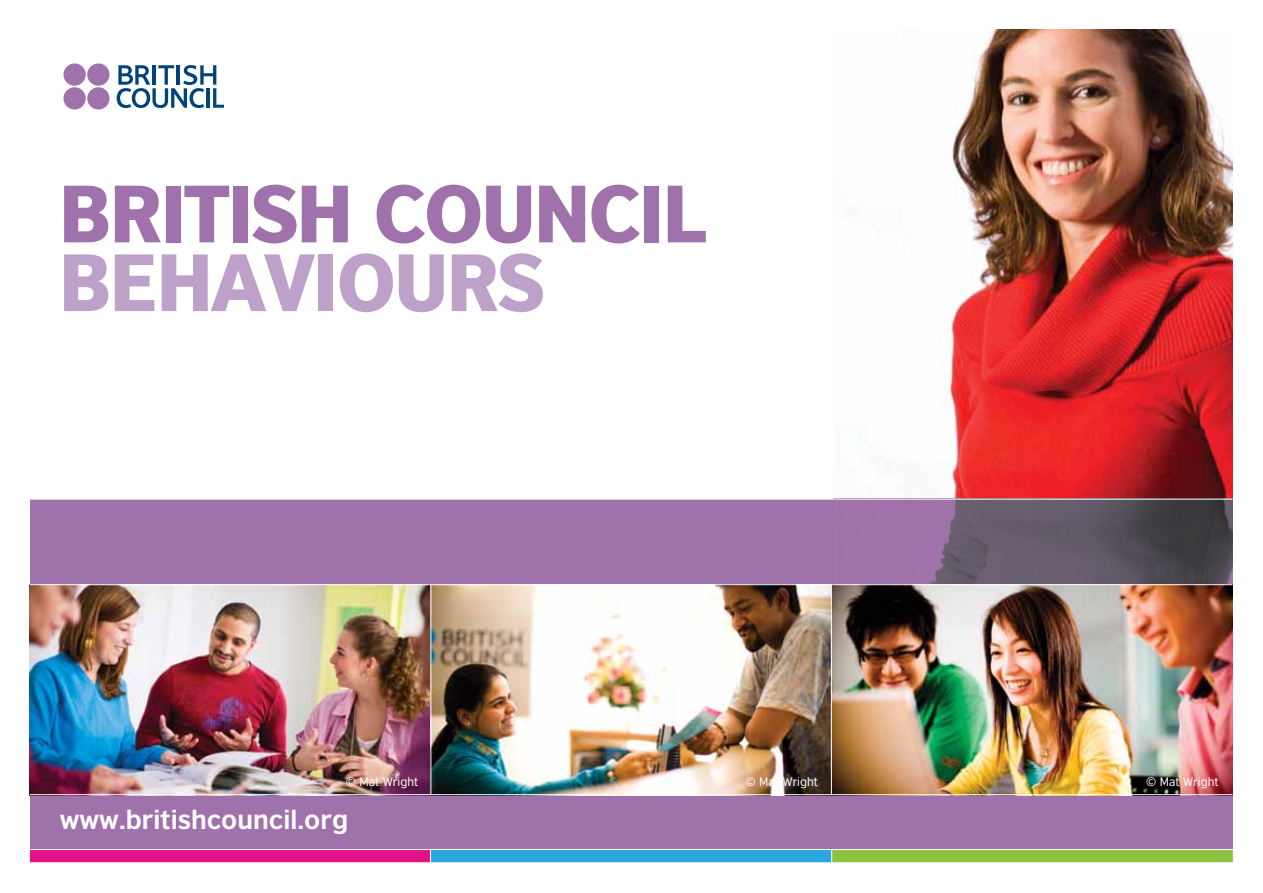
<style>
.page{position:relative;width:1263px;height:893px;background:#fff}
.page>*{position:absolute;margin:0;border:0;box-sizing:border-box;transform-origin:0 0}
.t1{font:900 76.35px "British Council Sans";letter-spacing:-.03em;color:#a072ac}
.t2{font:900 76.35px "British Council Sans";letter-spacing:-.03em;color:#bea1c8}
.t3{font:700 25.5px "British Council Sans";color:#fff}
.t4{font:11.7px "British Council Sans";color:#fff}
</style>
<div class="page">
<img style="left:834px;top:30px;width:398px;height:469px">
<div style="left:30px;top:793px;width:1202px;height:56px;background:#a072ac"></div>
<svg style="left:117px;top:65px;width:107px;height:43px"></svg>
<div style="left:63px;top:63px;width:23px;height:23px;background:#a072ac;border-radius:50%"></div>
<div style="left:87px;top:63px;width:22px;height:23px;background:#a072ac;border-radius:50%"></div>
<div style="left:63px;top:87px;width:23px;height:22px;background:#a072ac;border-radius:50%"></div>
<div style="left:87px;top:87px;width:22px;height:22px;background:#a072ac;border-radius:50%"></div>
<div style="left:30px;top:499px;width:1202px;height:86px;background:#a072ac"></div>
<img style="left:929px;top:500px;width:303px;height:84px">
<img style="left:30px;top:585px;width:400px;height:209px">
<img style="left:431px;top:585px;width:400px;height:209px">
<img style="left:832px;top:585px;width:400px;height:209px">
<hr style="left:430px;top:585px;width:1px;height:210px;background:#fff">
<hr style="left:831px;top:585px;width:1px;height:210px;background:#fff">
<hr style="left:30px;top:584px;width:1202px;height:1px;background:#fff">
<hr style="left:30px;top:794px;width:1202px;height:1px;background:#fff">
<hr style="left:30px;top:499px;width:1202px;height:1px;background:#fff">
<div style="left:29px;top:849px;width:402px;height:14px;background:#e41288;border:1px solid #fff"></div>
<div style="left:430px;top:849px;width:402px;height:14px;background:#2ba6df;border:1px solid #fff"></div>
<div style="left:831px;top:849px;width:403px;height:14px;background:#8bc341;border:1px solid #fff"></div>
<h1 class="t1" style="left:59px;top:164px;width:649px">BRITISH COUNCIL</h1>
<h1 class="t2" style="left:59px;top:233px;width:488px">BEHAVIOURS</h1>
<p class="t4" style="left:346px;top:775px;width:74px">© Mat Wright</p>
<p class="t4" style="left:745px;top:775px;width:74px">© Mat Wright</p>
<p class="t4" style="left:1146px;top:775px;width:74px">© Mat Wright</p>
<h2 class="t3" style="left:60px;top:804px;width:290px">www.britishcouncil.org</h2>
</div>
